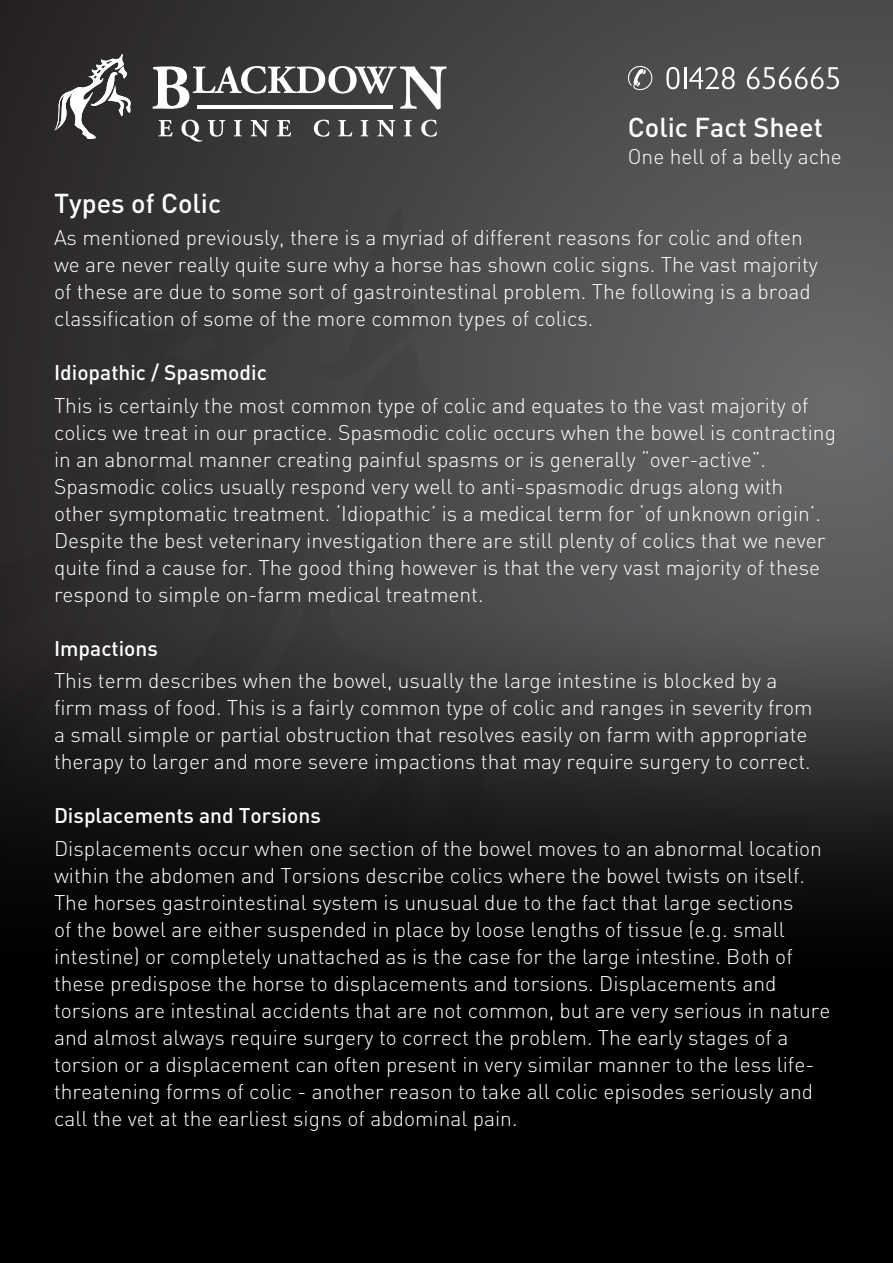
<style>
.page{position:relative;width:893px;height:1263px;background:#fff}
.page>*{position:absolute;margin:0;border:0;box-sizing:border-box;transform-origin:0 0}
.t1{font:500 27px "DIN";color:#fff}
.t2{font:300 21px/27px "DIN";color:#fff}
.t3{font:500 21px "DIN";color:#fff}
</style>
<div class="page">
<img style="left:0;top:0;width:893px;height:1263px">
<svg style="left:54px;top:52px;width:77px;height:88px"></svg>
<svg style="left:158px;top:120px;width:15px;height:16px"></svg>
<svg style="left:181px;top:120px;width:44px;height:22px"></svg>
<svg style="left:234px;top:120px;width:8px;height:16px"></svg>
<svg style="left:251px;top:120px;width:18px;height:17px"></svg>
<svg style="left:277px;top:120px;width:14px;height:16px"></svg>
<svg style="left:314px;top:120px;width:15px;height:17px"></svg>
<svg style="left:338px;top:120px;width:14px;height:16px"></svg>
<svg style="left:361px;top:120px;width:7px;height:16px"></svg>
<svg style="left:377px;top:120px;width:18px;height:17px"></svg>
<svg style="left:404px;top:120px;width:8px;height:16px"></svg>
<svg style="left:421px;top:120px;width:16px;height:17px"></svg>
<svg style="left:152px;top:66px;width:295px;height:43px"></svg>
<hr style="left:197px;top:105px;width:195px;height:3px;background:#fff">
<svg style="left:666px;top:67px;width:13px;height:22px"></svg>
<hr style="left:684px;top:67px;width:2px;height:22px;background:#fff">
<svg style="left:689px;top:67px;width:46px;height:22px"></svg>
<svg style="left:747px;top:67px;width:92px;height:22px"></svg>
<svg style="left:628px;top:66px;width:24px;height:24px"></svg>
<p class="t1" style="left:628px;top:110px;width:197px">Colic Fact Sheet</p>
<p class="t2" style="left:628px;top:143px;width:215px">One hell of a belly ache</p>
<p class="t1" style="left:54px;top:186px;width:169px">Types of Colic</p>
<p class="t2" style="left:54px;top:224px;width:765px">As mentioned previously, there is a myriad of different reasons for colic and often we are never really quite sure why a horse has shown colic signs. The vast majority of these are due to some sort of gastrointestinal problem. The following is a broad classification of some of the more common types of colics.</p>
<p class="t3" style="left:54px;top:359px;width:214px">Idiopathic / Spasmodic</p>
<p class="t2" style="left:54px;top:391px;width:783px">This is certainly the most common type of colic and equates to the vast majority of colics we treat in our practice. Spasmodic colic occurs when the bowel is contracting in an abnormal manner creating painful spasms or is generally “over-active”.<br>Spasmodic colics usually respond very well to anti-spasmodic drugs along with other symptomatic treatment. ‘Idiopathic’ is a medical term for ‘of unknown origin’.<br>Despite the best veterinary investigation there are still plenty of colics that we never quite find a cause for. The good thing however is that the very vast majority of these respond to simple on-farm medical treatment.</p>
<p class="t3" style="left:54px;top:635px;width:105px">Impactions</p>
<p class="t2" style="left:54px;top:667px;width:760px">This term describes when the bowel, usually the large intestine is blocked by a firm mass of food. This is a fairly common type of colic and ranges in severity from a small simple or partial obstruction that resolves easily on farm with appropriate therapy to larger and more severe impactions that may require surgery to correct.</p>
<p class="t3" style="left:54px;top:802px;width:268px">Displacements and Torsions</p>
<p class="t2" style="left:54px;top:834px;width:778px">Displacements occur when one section of the bowel moves to an abnormal location within the abdomen and Torsions describe colics where the bowel twists on itself.<br>The horses gastrointestinal system is unusual due to the fact that large sections<br>of the bowel are either suspended in place by loose lengths of tissue (e.g. small intestine) or completely unattached as is the case for the large intestine. Both of these predispose the horse to displacements and torsions. Displacements and torsions are intestinal accidents that are not common, but are very serious in nature and almost always require surgery to correct the problem. The early stages of a torsion or a displacement can often present in very similar manner to the less life&shy;threatening forms of colic - another reason to take all colic episodes seriously and call the vet at the earliest signs of abdominal pain.</p>
</div>
